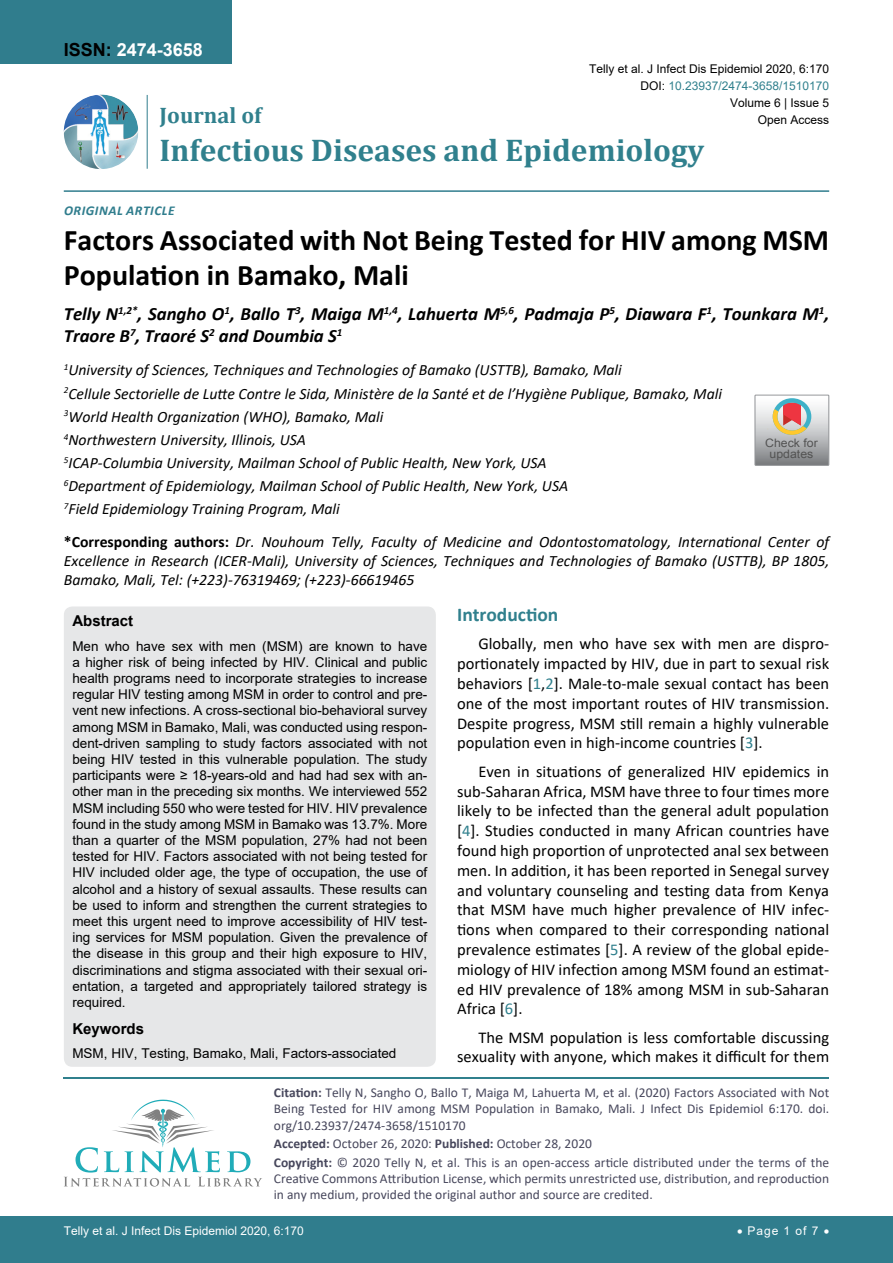
<style>
.page{position:relative;width:893px;height:1263px;background:#fff}
.page>*{position:absolute;margin:0;border:0;box-sizing:border-box;transform-origin:0 0}
.t1{font:700 31.5px "Cambria";color:#30808d}
.t2{font:700 30px/34.5px "Calibri";color:#000}
.t3{font:700 22.5px "Cambria";color:#30808d}
.t4{font:700 19.5px "Calibri";color:#30808d}
.t5{font:italic 700 18.75px/22.5px "Calibri";color:#000}
.t6{font:700 18px "Arial";color:#fff}
.t7{font:16.5px/19.8px "Calibri";color:#000;text-align:justify}
.t8{font:italic 15.75px/23.1px "Calibri";color:#000}
.t9{font:700 15px "Arial";color:#000}
.t10{font:13.5px/16.2px "Arial";color:#000;text-align:justify}
.t11{font:13.5px/16.2px "Calibri";color:#47475c}
.t12{font:italic 700 13.5px "Calibri";letter-spacing:.04em;color:#307d8d}
.t13{font:12px "Arial";color:#000}
.t14{font:12px "Arial";color:#fff}
.t15{font:12px "Arial";color:#30808d}
.t16{font:11.7px/10.1px "Arial";color:#535353;text-align:center;scale:1.06 1}
.s1{color:#000}
.s2{font-weight:700;font-style:normal}
.s3{color:#30808d}
.s4{font-weight:700}
</style>
<div class="page">
<div style="left:0;top:0;width:231px;height:64px;background:#307d8d"></div>
<img style="left:64px;top:95px;width:74px;height:74px;border-radius:37px">
<hr style="left:147px;top:95px;width:1px;height:74px;background:#307d8d">
<hr style="left:64px;top:190px;width:765px;height:2px;background:#307d8d">
<div style="left:0;top:1217px;width:893px;height:46px;background:#307d8d"></div>
<hr style="left:64px;top:1077px;width:765px;height:1px;background:#30808d">
<svg style="left:64px;top:1100px;width:198px;height:86px"></svg>
<div style="left:64px;top:606px;width:372px;height:461px;background:#e6e7e8;border-radius:9px"></div>
<svg style="left:755px;top:395px;width:74px;height:70px;background:#bdb6b3"></svg>
<h3 class="t6" style="left:64px;top:37px;width:141px"><span class="s1">ISSN:</span> 2474-3658</h3>
<p class="t13" style="left:589px;top:60px;width:242px">Telly et al. J Infect Dis Epidemiol 2020, 6:170</p>
<p class="t13" style="left:730px;top:95px;width:101px">Volume 6 | Issue 5</p>
<p class="t15" style="left:640px;top:77px;width:190px"><span class="s1">DOI:</span> 10.23937/2474-3658/1510170</p>
<h3 class="t3" style="left:160px;top:100px;width:103px">Journal of</h3>
<h1 class="t1" style="left:160px;top:128px;width:546px">Infectious Diseases and Epidemiology</h1>
<p class="t13" style="left:758px;top:112px;width:73px">Open Access</p>
<p class="t12" style="left:64px;top:201px;width:112px">Original Articl e</p>
<h2 class="t2" style="left:64px;top:222px;width:767px">Factors Associated with Not Being Tested for HIV among MSM<br>Population in Bamako, Mali</h2>
<h3 class="t5" style="left:64px;top:302px;width:767px">Telly N<sup>1,2*</sup>, Sangho O<sup>1</sup>, Ballo T<sup>3</sup>, Maiga M<sup>1,4</sup>, Lahuerta M<sup>5,6</sup>, Padmaja P<sup>5</sup>, Diawara F<sup>1</sup>, Tounkara M<sup>1</sup>,<br>Traore B<sup>7</sup>, Traoré S<sup>2</sup> and Doumbia S<sup>1</sup></h3>
<p class="t8" style="left:64px;top:358px;width:660px"><sup>1</sup>University of Sciences, Techniques and Technologies of Bamako (USTTB), Bamako, Mali<br><sup>2</sup>Cellule Sectorielle de Lutte Contre le Sida, Ministère de la Santé et de l’Hygiène Publique, Bamako, Mali <sup>3</sup>World Health Organization (WHO), Bamako, Mali<br><sup>4</sup>Northwestern University, Illinois, USA<br><sup>5</sup>ICAP-Columbia University, Mailman School of Public Health, New York, USA<br><sup>6</sup>Department of Epidemiology, Mailman School of Public Health, New York, USA<br><sup>7</sup>Field Epidemiology Training Program, Mali</p>
<p class="t8" style="left:64px;top:532px;width:767px;line-height:18.9px;text-align:justify"><span class="s2">*Corresponding authors:</span> Dr. Nouhoum Telly, Faculty of Medicine and Odontostomatology, International Center of Excellence in Research (ICER-Mali), University of Sciences, Techniques and Technologies of Bamako (USTTB), BP 1805, Bamako, Mali, Tel: (+223)-76319469; (+223)-66619465</p>
<p class="t9" style="left:72px;top:610px;width:62px">Abstract</p>
<p class="t10" style="left:72px;top:638px;width:356px">Men who have sex with men (MSM) are known to have a higher risk of being infected by HIV. Clinical and public health programs need to incorporate strategies to increase regular HIV testing among MSM in order to control and pre&shy;vent new infections. A cross-sectional bio-behavioral survey among MSM in Bamako, Mali, was conducted using respon&shy;dent-driven sampling to study factors associated with not being HIV tested in this vulnerable population. The study participants were ≥ 18-years-old and had had sex with an&shy;other man in the preceding six months. We interviewed 552<br>MSM including 550 who were tested for HIV. HIV prevalence found in the study among MSM in Bamako was 13.7%. More than a quarter of the MSM population, 27% had not been tested for HIV. Factors associated with not being tested for HIV included older age, the type of occupation, the use of alcohol and a history of sexual assaults. These results can be used to inform and strengthen the current strategies to meet this urgent need to improve accessibility of HIV test&shy;ing services for MSM population. Given the prevalence of the disease in this group and their high exposure to HIV, discriminations and stigma associated with their sexual ori&shy;entation, a targeted and appropriately tailored strategy is required.</p>
<p class="t9" style="left:72px;top:1018px;width:73px">Keywords</p>
<p class="t10" style="left:72px;top:1045px;width:326px">MSM, HIV, Testing, Bamako, Mali, Factors-associated</p>
<p class="t16" style="left:765px;top:438px;width:51px">Check for updates</p>
<h3 class="t4" style="left:457px;top:601px;width:103px">Introduction</h3>
<p class="t7" style="left:457px;top:634px;width:374px;text-indent:21px">Globally, men who have sex with men are dispro&shy;portionately impacted by HIV, due in part to sexual risk behaviors [<span class="s3">1</span>,<span class="s3">2</span>]. Male-to-male sexual contact has been one of the most important routes of HIV transmission.<br>Despite progress, MSM still remain a highly vulnerable population even in high-income countries [<span class="s3">3</span>].</p>
<p class="t7" style="left:457px;top:761px;width:374px;text-indent:21px">Even in situations of generalized HIV epidemics in sub-Saharan Africa, MSM have three to four times more likely to be infected than the general adult population [<span class="s3">4</span>]. Studies conducted in many African countries have found high proportion of unprotected anal sex between men. In addition, it has been reported in Senegal survey and voluntary counseling and testing data from Kenya that MSM have much higher prevalence of HIV infec&shy;tions when compared to their corresponding national prevalence estimates [<span class="s3">5</span>]. A review of the global epide&shy;miology of HIV infection among MSM found an estimat&shy;ed HIV prevalence of 18% among MSM in sub-Saharan Africa [<span class="s3">6</span>].</p>
<p class="t7" style="left:457px;top:1027px;width:374px;text-align:right">The MSM population is less comfortable discussing sexuality with anyone, which makes it difficult for them</p>
<p class="t11" style="left:274px;top:1084px;width:557px;text-align:justify"><span class="s4">Citation:</span> Telly N, Sangho O, Ballo T, Maiga M, Lahuerta M, et al. (2020) Factors Associated with Not Being Tested for HIV among MSM Population in Bamako, Mali. J Infect Dis Epidemiol 6:170. doi. org/10.23937/2474-3658/1510170</p>
<p class="t11" style="left:274px;top:1134px;width:557px;line-height:18.6px"><span class="s4">Accepted:</span> October 26, 2020: <span class="s4">Published:</span> October 28, 2020<br><span class="s4">Copyright:</span> © 2020 Telly N, et al. This is an open-access article distributed under the terms of the</p>
<p class="t11" style="left:274px;top:1170px;width:557px">Creative Commons Attribution License, which permits unrestricted use, distribution, and reproduction in any medium, provided the original author and source are credited.</p>
<p class="t14" style="left:737px;top:1223px;width:94px">• Page 1 of 7 •</p>
<p class="t14" style="left:64px;top:1223px;width:242px">Telly et al. J Infect Dis Epidemiol 2020, 6:170</p>
</div>
